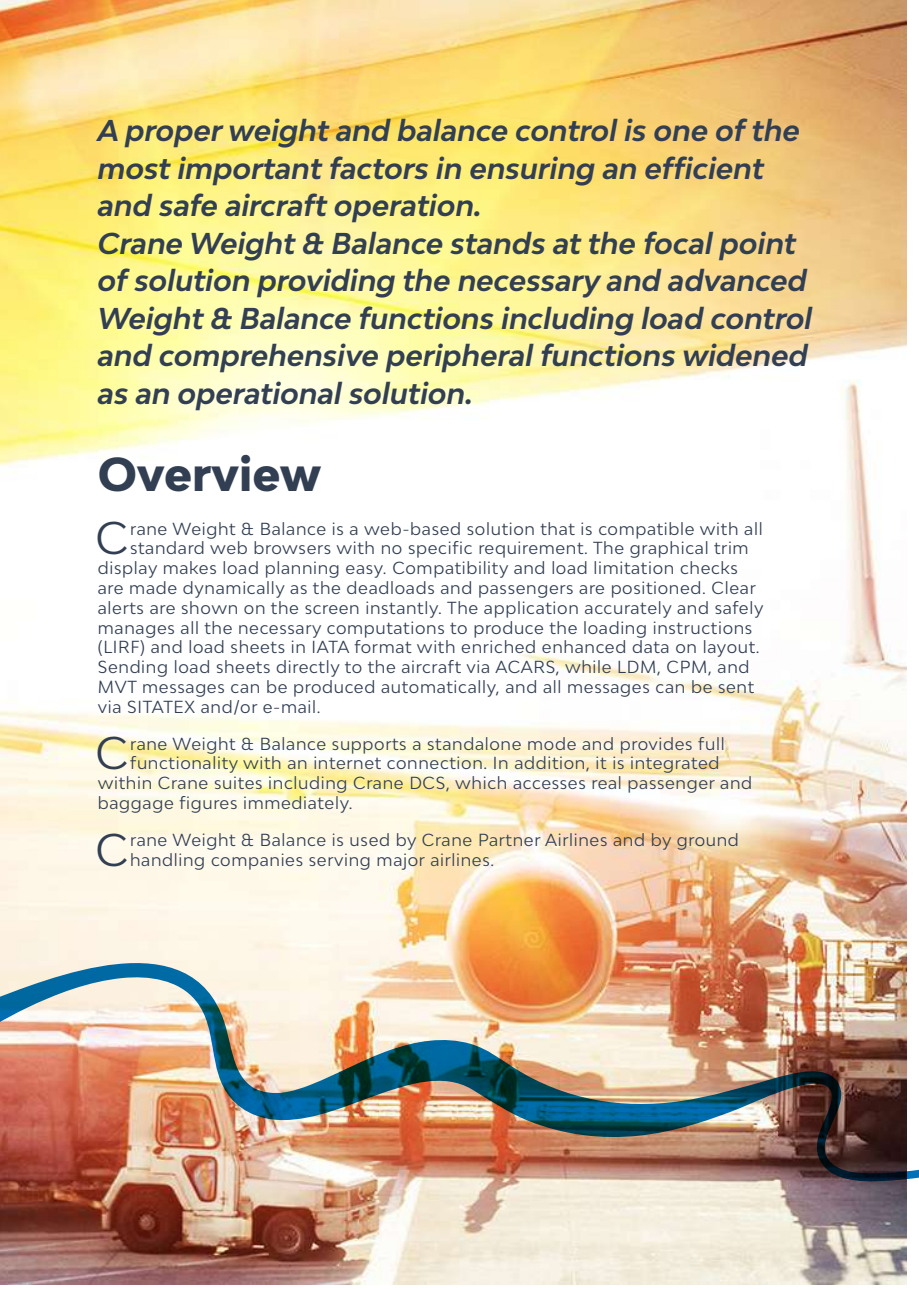
<style>
.page{position:relative;width:919px;height:1289px;background:#fff}
.page>*{position:absolute;margin:0;border:0;box-sizing:border-box;transform-origin:0 0}
.t1{font:800 45px "Bw Modelica";letter-spacing:-.005em;color:#323f53}
.t2{font:43.2px "Bw Modelica";color:#323f53}
.t3{font:italic 700 28.5px/37.5px "Bw Modelica";color:#323f53}
.t4{font:16.5px/19.8px "Bw Modelica";letter-spacing:.04em;color:#323f53}
</style>
<div class="page">
<img style="left:0;top:0;width:906px;height:1284px">
<svg style="left:13px;top:1249px;width:42px;height:27px"></svg>
<img style="left:0;top:919px;width:918px;height:330px">
<p class="t3" style="left:98px;top:111px;width:716px">A proper weight and balance control is one of the most important factors in ensuring an efficient and safe aircraft operation.<br>Crane Weight &amp; Balance stands at the focal point of solution providing the necessary and advanced Weight &amp; Balance functions including load control and comprehensive peripheral functions widened as an operational solution.</p>
<h1 class="t1" style="left:98px;top:445px;width:225px">Overview</h1>
<h2 class="t2" style="left:96px;top:510px;width:34px">C</h2>
<p class="t4" style="left:130px;top:518px;width:634px">rane Weight &amp; Balance is a web-based solution that is compatible with all</p>
<p class="t4" style="left:130px;top:538px;width:620px">standard web browsers with no specific requirement. The graphical trim</p>
<p class="t4" style="left:98px;top:557px;width:641px">display makes load planning easy. Compatibility and load limitation checks</p>
<p class="t4" style="left:98px;top:577px;width:659px">are made dynamically as the deadloads and passengers are positioned. Clear</p>
<p class="t4" style="left:98px;top:597px;width:667px">alerts are shown on the screen instantly. The application accurately and safely</p>
<p class="t4" style="left:98px;top:617px;width:656px">manages all the necessary computations to produce the loading instructions</p>
<p class="t4" style="left:98px;top:637px;width:663px">(LIRF) and load sheets in IATA format with enriched enhanced data on layout.</p>
<p class="t4" style="left:98px;top:656px;width:653px">Sending load sheets directly to the aircraft via ACARS, while LDM, CPM, and</p>
<p class="t4" style="left:98px;top:676px;width:657px">MVT messages can be produced automatically, and all messages can be sent</p>
<p class="t4" style="left:98px;top:696px;width:224px">via SITATEX and/or e-mail.</p>
<h2 class="t2" style="left:96px;top:725px;width:34px">C</h2>
<p class="t4" style="left:130px;top:733px;width:596px">rane Weight &amp; Balance supports a standalone mode and provides full</p>
<p class="t4" style="left:130px;top:753px;width:591px">functionality with an internet connection. In addition, it is integrated</p>
<p class="t4" style="left:98px;top:772px;width:655px">within Crane suites including Crane DCS, which accesses real passenger and</p>
<p class="t4" style="left:98px;top:792px;width:256px">baggage figures immediately.</p>
<h2 class="t2" style="left:96px;top:821px;width:34px">C</h2>
<p class="t4" style="left:130px;top:829px;width:610px">rane Weight &amp; Balance is used by Crane Partner Airlines and by ground handling companies serving major airlines.</p>
</div>
